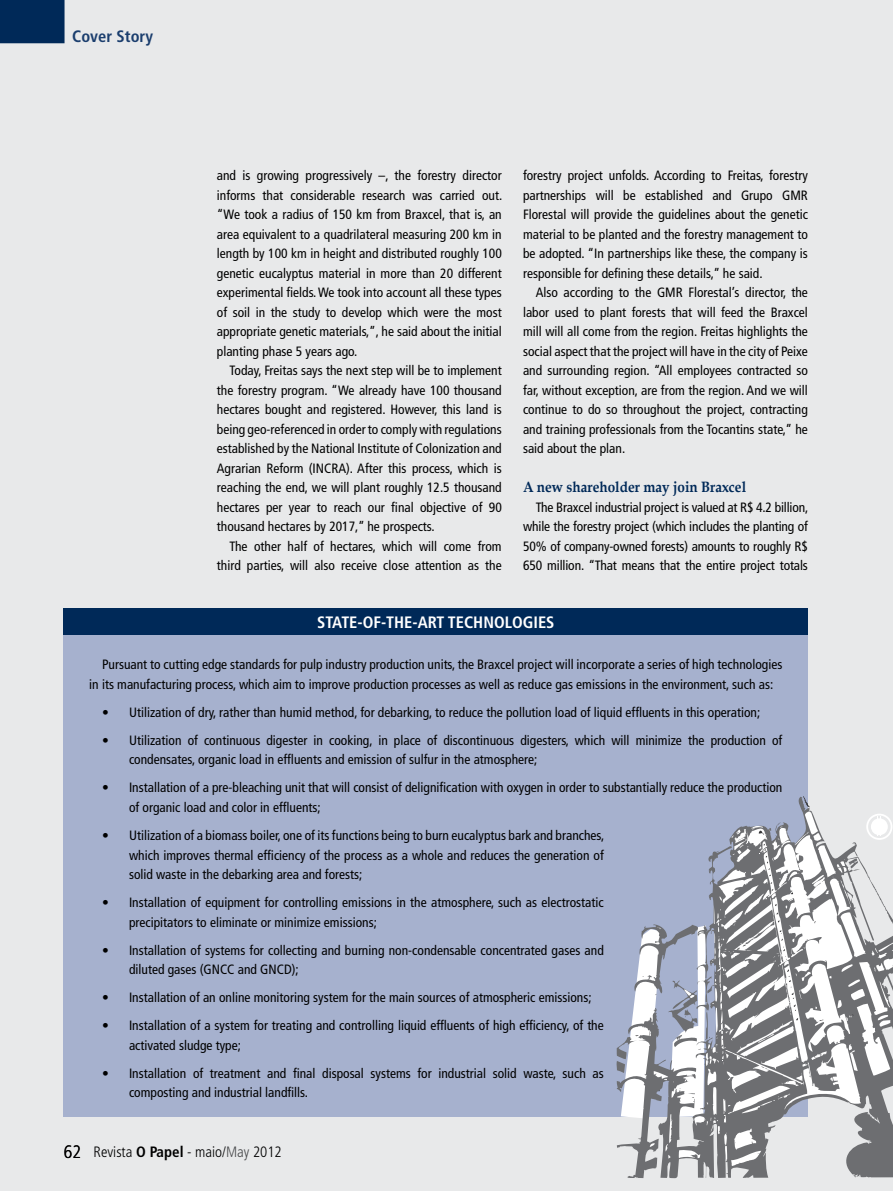
<style>
.page{position:relative;width:893px;height:1191px;background:#e8e9ea}
.page>*{position:absolute;margin:0;border:0;box-sizing:border-box;transform-origin:0 0}
.TEXTO{font:700 condensed 16.5px "Frutiger LT Std";color:#fff}
.t1{font:700 condensed 16.5px "Frutiger LT Std";color:#1b3e6e}
.INTERTITULO{font:700 15px "Book Antiqua";color:#002958;scale:.9 1}
.t2{font:300 condensed 15px "Frutiger LT Std";color:#000}
.TEXTO-2{font:condensed 13.5px/19.5px "Frutiger LT Std";color:#000}
.s1{font-size:18px}
.s2{font-weight:700}
.s3{color:#464749}
</style>
<div class="page">
<div style="left:0;top:0;width:65px;height:43px;background:#002958"></div>
<div style="left:64px;top:629px;width:744px;height:487px;background:#a6b1ce"></div>
<div style="left:64px;top:608px;width:744px;height:26px;background:#002958"></div>
<svg style="left:617px;top:1171px;width:276px;height:8px;background:#c0c1c3"></svg>
<svg style="left:616px;top:796px;width:277px;height:375px"></svg>
<p class="t1" style="left:72px;top:27px;width:82px">Cover Story</p>
<p class="TEXTO-2" style="left:217px;top:166px;width:287px;text-align:justify">and is growing progressively –, the forestry director informs that considerable research was carried out. “We took a radius of 150 km from Braxcel, that is, an area equivalent to a quadrilateral measuring 200 km in length by 100 km in height and distributed roughly 100 genetic eucalyptus material in more than 20 different experimental fields. We took into account all these types of soil in the study to develop which were the most appropriate genetic materials,”, he said about the initial planting phase 5 years ago.</p>
<p class="TEXTO-2" style="left:217px;top:361px;width:286px;text-align:justify;text-indent:13px">Today, Freitas says the next step will be to implement the forestry program. “We already have 100 thousand hectares bought and registered. However, this land is being geo-referenced in order to comply with regulations established by the National Institute of Colonization and Agrarian Reform (INCRA). After this process, which is reaching the end, we will plant roughly 12.5 thousand hectares per year to reach our final objective of 90 thousand hectares by 2017,” he prospects.</p>
<p class="TEXTO-2" style="left:217px;top:536px;width:286px;text-align:right">The other half of hectares, which will come from third parties, will also receive close attention as the</p>
<p class="TEXTO-2" style="left:523px;top:166px;width:286px;text-align:justify">forestry project unfolds. According to Freitas, forestry partnerships will be established and Grupo GMR Florestal will provide the guidelines about the genetic material to be planted and the forestry management to be adopted. “In partnerships like these, the company is responsible for defining these details,” he said.</p>
<p class="TEXTO-2" style="left:523px;top:283px;width:286px;text-align:justify;text-indent:13px">Also according to the GMR Florestal’s director, the labor used to plant forests that will feed the Braxcel mill will all come from the region. Freitas highlights the social aspect that the project will have in the city of Peixe and surrounding region. “All employees contracted so far, without exception, are from the region. And we will continue to do so throughout the project, contracting and training professionals from the Tocantins state,” he said about the plan.</p>
<p class="INTERTITULO" style="left:523px;top:478px;width:249px">A new shareholder may join Braxcel</p>
<p class="TEXTO-2" style="left:523px;top:497px;width:287px;text-align:justify;text-indent:13px">The Braxcel industrial project is valued at R$ 4.2 billion, while the forestry project (which includes the planting of 50% of company-owned forests) amounts to roughly R$ 650 million. “That means that the entire project totals</p>
<p class="TEXTO" style="left:317px;top:612px;width:239px">STATE-OF-THE-ART TECHNOLOGIES</p>
<p class="TEXTO-2" style="left:89px;top:655px;width:695px;text-indent:13px">Pursuant to cutting edge standards for pulp industry production units, the Braxcel project will incorporate a series of high technologies in its manufacturing process, which aim to improve production processes as well as reduce gas emissions in the environment, such as:</p>
<p class="TEXTO-2" style="left:102px;top:702px;width:660px">• Utilization of dry, rather than humid method, for debarking, to reduce the pollution load of liquid effluents in this operation;</p>
<p class="TEXTO-2" style="left:129px;top:730px;width:655px;text-indent:-27px">• Utilization of continuous digester in cooking, in place of discontinuous digesters, which will minimize the production of condensates, organic load in effluents and emission of sulfur in the atmosphere;</p>
<p class="TEXTO-2" style="left:129px;top:778px;width:655px;text-indent:-27px">• Installation of a pre-bleaching unit that will consist of delignification with oxygen in order to substantially reduce the production of organic load and color in effluents;</p>
<p class="TEXTO-2" style="left:129px;top:825px;width:477px;text-align:justify;text-indent:-27px">• Utilization of a biomass boiler, one of its functions being to burn eucalyptus bark and branches, which improves thermal efficiency of the process as a whole and reduces the generation of solid waste in the debarking area and forests;</p>
<p class="TEXTO-2" style="left:129px;top:892px;width:476px;text-indent:-27px">• Installation of equipment for controlling emissions in the atmosphere, such as electrostatic precipitators to eliminate or minimize emissions;</p>
<p class="TEXTO-2" style="left:129px;top:940px;width:476px;text-indent:-27px">• Installation of systems for collecting and burning non-condensable concentrated gases and diluted gases (GNCC and GNCD);</p>
<p class="TEXTO-2" style="left:102px;top:987px;width:491px">• Installation of an online monitoring system for the main sources of atmospheric emissions;</p>
<p class="TEXTO-2" style="left:129px;top:1015px;width:476px;text-indent:-27px">• Installation of a system for treating and controlling liquid effluents of high efficiency, of the activated sludge type;</p>
<p class="TEXTO-2" style="left:129px;top:1063px;width:476px;text-indent:-27px">• Installation of treatment and final disposal systems for industrial solid waste, such as composting and industrial landfills.</p>
<p class="t2" style="left:64px;top:1142px;width:220px"><span class="s1">62</span> Revista <span class="s2">O Papel</span> - maio/<span class="s3">May</span> 2012</p>
</div>
